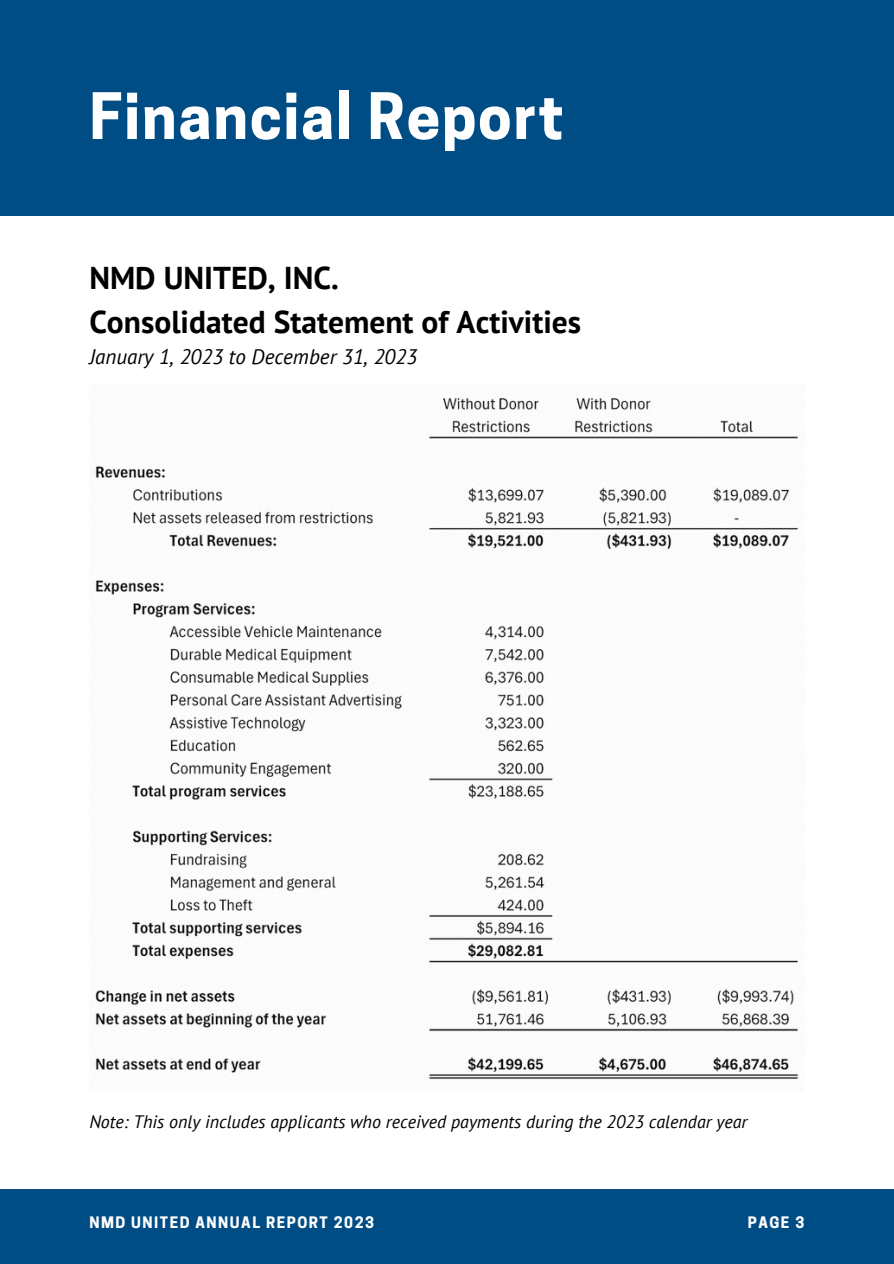
<style>
.page{position:relative;width:894px;height:1264px;background:#fff}
.page>*{position:absolute;margin:0;border:0;box-sizing:border-box;transform-origin:0 0}
.t1{font:700 60px "Cooper Hewitt";letter-spacing:.03em;color:#fff}
.t2{font:700 31.5px/43.8px "PT Sans";color:#000}
.t3{font:italic 21px "PT Sans";color:#000}
.t4{font:italic 18px "PT Sans";color:#000}
.t5{font:700 14.85px "Cooper Hewitt";letter-spacing:.1em;color:#fff}
</style>
<div class="page">
<div style="left:0;top:0;width:893px;height:215px;background:#004d86"></div>
<div style="left:0;top:1189px;width:893px;height:74px;background:#004d86"></div>
<img style="left:95px;top:397px;width:704px;height:682px">
<h2 class="t1" style="left:89px;top:94px;width:476px">Financial Report</h2>
<p class="t2" style="left:89px;top:255px;width:493px">NMD UNITED, INC.<br>Consolidated Statement of Activities</p>
<p class="t3" style="left:89px;top:343px;width:329px">January 1, 2023 to December 31, 2023</p>
<p class="t4" style="left:89px;top:1109px;width:659px">Note: This only includes applicants who received payments during the 2023 calendar year</p>
<p class="t5" style="left:89px;top:1217px;width:286px">NMD UNITED ANNUAL REPORT 2023</p>
<h3 class="t5" style="left:747px;top:1217px;width:58px">PAGE 3</h3>
</div>
